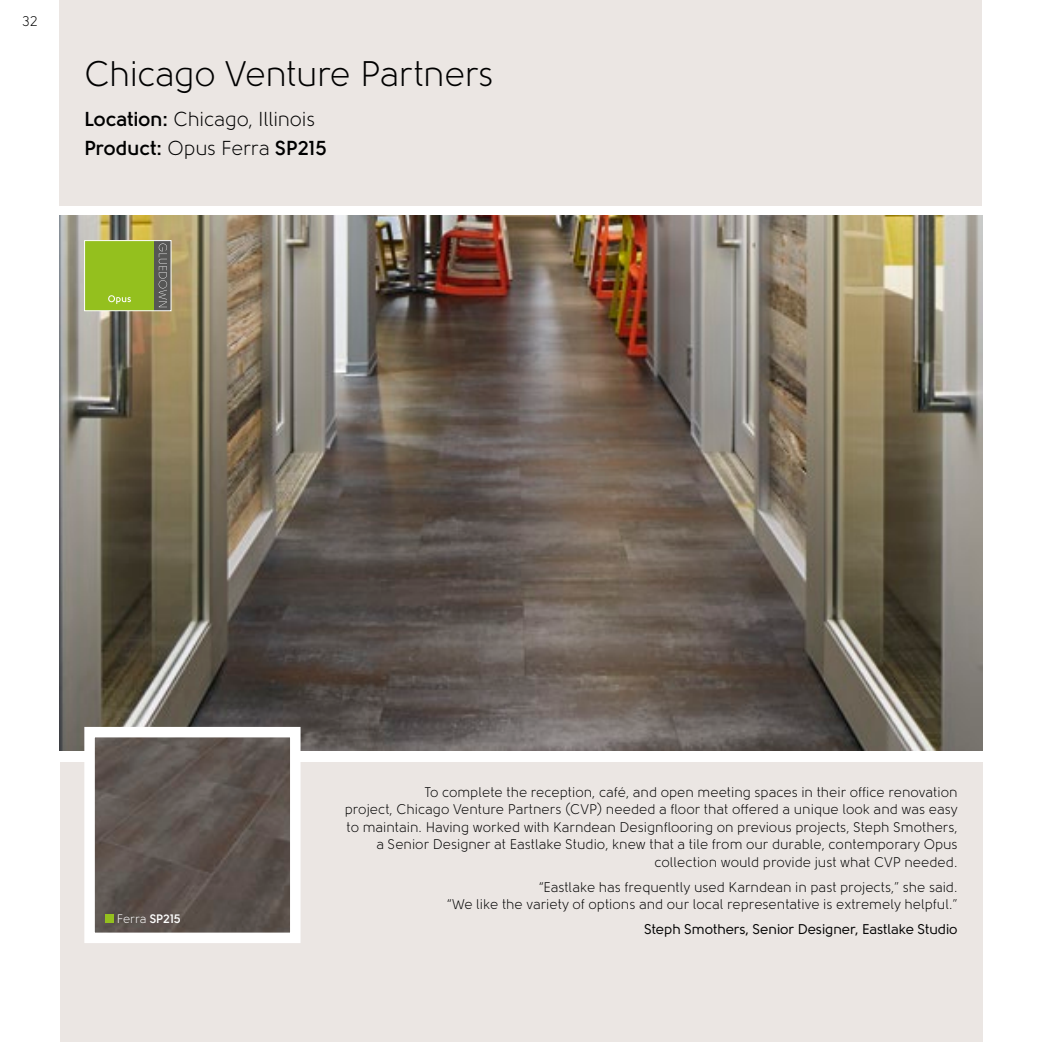
<style>
.page{position:relative;width:1042px;height:1042px;background:#fff}
.page>*{position:absolute;margin:0;border:0;box-sizing:border-box;transform-origin:0 0}
.t1{font:35.52px "Solomon";letter-spacing:-.015em;color:#000}
.t2{font:20.12px/29.1px "Solomon";letter-spacing:-.01em;color:#000}
.t3{font:14px/17.5px "Solomon";color:#000;text-align:right}
.t4{font:14px "Solomon";color:#000}
.t5{font:12.25px "Solomon";color:#fff}
.s1{font-weight:700}
</style>
<div class="page">
<div style="left:60px;top:0;width:922px;height:205px;background:#ebe6e3"></div>
<div style="left:60px;top:762px;width:922px;height:280px;background:#ebe6e3"></div>
<img style="left:60px;top:215px;width:922px;height:535px">
<img style="left:95px;top:738px;width:194px;height:194px">
<div style="left:84px;top:727px;width:216px;height:216px;border:10px solid #fff"></div>
<div style="left:105px;top:914px;width:9px;height:8px;background:#94c01e"></div>
<div style="left:85px;top:241px;width:70px;height:70px;background:#94c01e"></div>
<svg style="left:108px;top:295px;width:23px;height:9px"></svg>
<div style="left:155px;top:241px;width:16px;height:70px;background:#565655"></div>
<svg style="left:159px;top:243px;width:8px;height:64px"></svg>
<div style="left:84px;top:240px;width:87px;height:71px;border:1px solid #fff"></div>
<p class="t3" style="left:22px;top:13px;width:17px">32</p>
<h1 class="t1" style="left:84px;top:55px;width:411px">Chicago Venture Partners</h1>
<h2 class="t2" style="left:84px;top:105px;width:244px"><span class="s1">Location:</span> Chicago, Illinois<br><span class="s1">Product:</span> Opus Ferra <span class="s1">SP215</span></h2>
<p class="t5" style="left:117px;top:912px;width:66px">Ferra <span class="s1">SP215</span></p>
<p class="t3" style="left:345px;top:783px;width:614px">To complete the reception, café, and open meeting spaces in their office renovation<br>project, Chicago Venture Partners (CVP) needed a floor that offered a unique look and was easy to maintain. Having worked with Karndean Designflooring on previous projects, Steph Smothers, a Senior Designer at Eastlake Studio, knew that a tile from our durable, contemporary Opus collection would provide just what CVP needed.</p>
<p class="t3" style="left:447px;top:878px;width:512px">“Eastlake has frequently used Karndean in past projects,” she said.<br>“We like the variety of options and our local representative is extremely helpful.”</p>
<p class="t4" style="left:644px;top:922px;width:315px">Steph Smothers, Senior Designer, Eastlake Studio</p>
</div>
